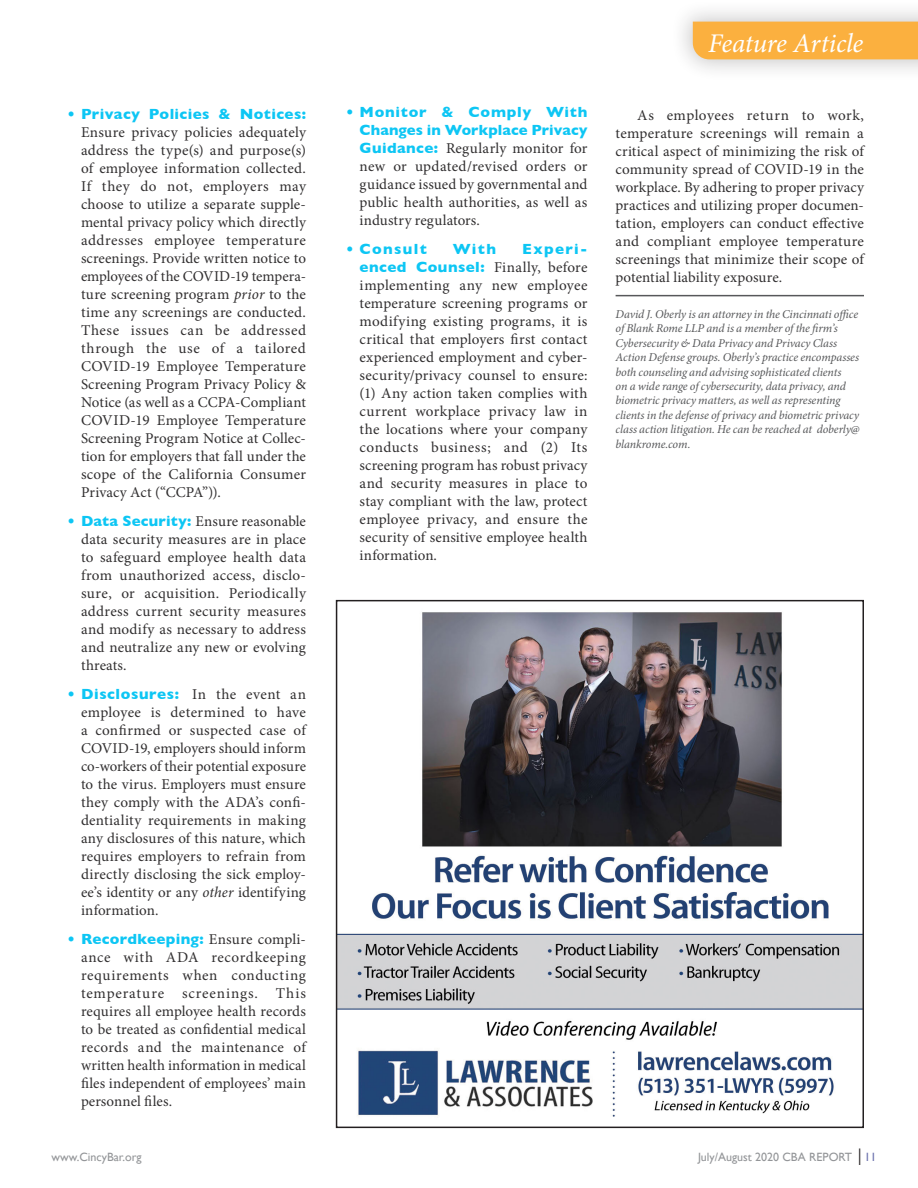
<style>
.page{position:relative;width:918px;height:1188px;background:#fff}
.page>*{position:absolute;margin:0;border:0;box-sizing:border-box;transform-origin:0 0}
.t1{font:italic 27px "Minion Pro";letter-spacing:-.01em;color:#fff}
.Body{font:15px/18px "Minion Pro";letter-spacing:.005em;color:#312f30;text-align:justify}
.t2{font:700 15px "Gill Sans";letter-spacing:.085em;color:#0dc6f4}
.author_bio{font:italic 12px/14.4px "Minion Pro";letter-spacing:-.01em;color:#57585a}
.t3{font:12px "Gill Sans";color:#939598}
.s1{font-family:"Gill Sans";font-weight:700;color:#0dc6f4}
.s2{font-style:italic}
.s3{font-size:24px;color:#231f20}
.s4{color:#6a71ad}
</style>
<div class="page">
<hr style="left:616px;top:295px;width:248px;height:1px;background:#57585a">
<img style="left:339px;top:612px;width:522px;height:505px">
<div style="left:336px;top:600px;width:528px;height:528px;border:2px solid #231f20"></div>
<div style="left:670px;top:0;width:248px;height:82px;background:#231f20;opacity:.25"></div>
<div style="left:693px;top:22px;width:225px;height:37px;background:#fbb03f"></div>
<p class="Body" style="left:81px;top:106px;width:227px;text-indent:-14px"><span class="s1">• Privacy Policies &amp; Notices:<br></span>Ensure privacy policies adequately address the type(s) and purpose(s) of employee information collected.<br>If they do not, employers may choose to utilize a separate supple&shy;mental privacy policy which directly addresses employee temperature screenings. Provide written notice to employees of the COVID-19 tempera&shy;ture screening program <span class="s2">prior</span> to the time any screenings are conducted.<br>These issues can be addressed through the use of a tailored COVID-19 Employee Temperature Screening Program Privacy Policy &amp; Notice (as well as a CCPA-Compliant COVID-19 Employee Temperature Screening Program Notice at Collec&shy;tion for employers that fall under the scope of the California Consumer Privacy Act (“CCPA”)).</p>
<p class="Body" style="left:81px;top:512px;width:227px;text-indent:-14px"><span class="s1">• Data Security:</span> Ensure reasonable data security measures are in place to safeguard employee health data from unauthorized access, disclo&shy;sure, or acquisition. Periodically address current security measures and modify as necessary to address and neutralize any new or evolving threats.</p>
<p class="Body" style="left:81px;top:685px;width:227px;text-indent:-14px"><span class="s1">• Disclosures:</span> In the event an employee is determined to have a confirmed or suspected case of COVID-19, employers should inform co-workers of their potential exposure to the virus. Employers must ensure they comply with the ADA’s confi&shy;dentiality requirements in making any disclosures of this nature, which requires employers to refrain from directly disclosing the sick employ&shy;ee’s identity or any <span class="s2">other</span> identifying information.</p>
<p class="Body" style="left:81px;top:930px;width:227px;text-indent:-14px"><span class="s1">• Recordkeeping:</span> Ensure compli&shy;ance with ADA recordkeeping requirements when conducting temperature screenings. This requires all employee health records to be treated as confidential medical records and the maintenance of written health information in medical files independent of employees’ main personnel files.</p>
<p class="Body" style="left:360px;top:103px;width:229px;text-indent:-14px"><span class="s1">• Monitor &amp; Comply With Changes in Workplace Privacy Guidance:</span> Regularly monitor for new or updated/revised orders or guidance issued by governmental and public health authorities, as well as industry regulators.</p>
<p class="t2" style="left:346px;top:237px;width:82px">• Consult</p>
<p class="t2" style="left:453px;top:237px;width:45px">With</p>
<p class="Body" style="left:360px;top:240px;width:229px;text-indent:163px"><span class="s1">Experi&shy;enced Counsel:</span> Finally, before implementing any new employee temperature screening programs or modifying existing programs, it is critical that employers first contact experienced employment and cyber&shy;security/privacy counsel to ensure: (1) Any action taken complies with current workplace privacy law in the locations where your company conducts business; and (2) Its screening program has robust privacy and security measures in place to stay compliant with the law, protect employee privacy, and ensure the security of sensitive employee health information.</p>
<h1 class="t1" style="left:708px;top:25px;width:157px">Feature Article</h1>
<p class="Body" style="left:616px;top:106px;width:250px;text-indent:22px">As employees return to work, temperature screenings will remain a critical aspect of minimizing the risk of community spread of COVID-19 in the workplace. By adhering to proper privacy practices and utilizing proper documen&shy;tation, employers can conduct effective and compliant employee temperature screenings that minimize their scope of potential liability exposure.</p>
<p class="author_bio" style="left:616px;top:307px;width:246px">David J. Oberly is an attorney in the Cincinnati office of Blank Rome LLP and is a member of the firm’s Cybersecurity &amp; Data Privacy and Privacy Class Action Defense groups. Oberly’s practice encompasses both counseling and advising sophisticated clients<br>on a wide range of cybersecurity, data privacy, and biometric privacy matters, as well as representing clients in the defense of privacy and biometric privacy class action litigation. He can be reached at doberly@ blankrome.com.</p>
<p class="t3" style="left:52px;top:1150px;width:91px">www.CincyBar.org</p>
<p class="t3" style="left:698px;top:1150px;width:180px">July/August 2020 CBA REPORT <span class="s3">l</span> <span class="s4">11</span></p>
</div>
